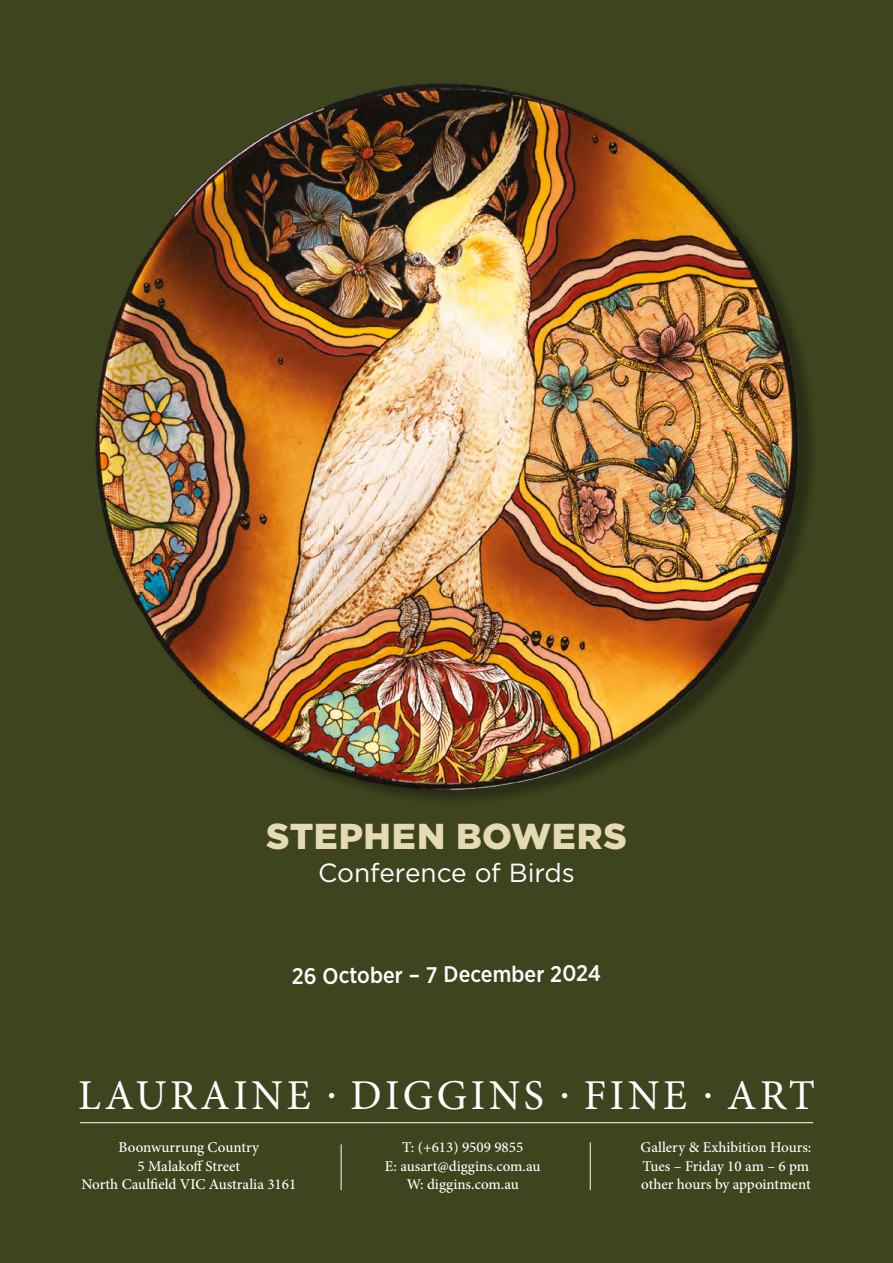
<style>
.page{position:relative;width:893px;height:1263px;background:#3d441e}
.page>*{position:absolute;margin:0;border:0;box-sizing:border-box;transform-origin:0 0}
.t1{font:42.45px "Minion Pro";letter-spacing:.085em;color:#fff}
.t2{font:900 36px "Gotham";letter-spacing:.015em;color:#e5dab3}
.t3{font:26.25px "Gotham";letter-spacing:-.005em;color:#fff}
.t4{font:500 22.5px "Gotham Narrow";color:#fff}
.t5{font:500 15px/18.8px "Minion Pro";color:#fff;text-align:center}
</style>
<div class="page">
<hr style="left:80px;top:1122px;width:733px;height:1px;background:#fff">
<hr style="left:341px;top:1144px;width:1px;height:46px;background:#fff">
<hr style="left:590px;top:1142px;width:1px;height:48px;background:#fff">
<img style="left:94px;top:82px;width:717px;height:717px">
<h2 class="t2" style="left:266px;top:811px;width:362px">STEPHEN BOWERS</h2>
<h3 class="t3" style="left:318px;top:855px;width:258px">Conference of Birds</h3>
<h3 class="t4" style="left:291px;top:963px;width:311px;rotate:-1deg">26 October – 7 December 2024</h3>
<h1 class="t1" style="left:78px;top:1067px;width:738px">LAURAINE <sup>•</sup> DIGGINS <sup>•</sup> FINE <sup>•</sup> ART</h1>
<p class="t5" style="left:81px;top:1138px;width:216px">Boonwurrung Country<br>5 Malakoff Street<br>North Caulfield VIC Australia 3161</p>
<p class="t5" style="left:640px;top:1138px;width:172px;text-align:left">Gallery &amp; Exhibition Hours:<br>Tues – Friday 10 am – 6 pm other hours by appointment</p>
<p class="t5" style="left:385px;top:1138px;width:157px">T: (+613) 9509 9855<br>E: ausart@diggins.com.au<br>W: diggins.com.au</p>
</div>
